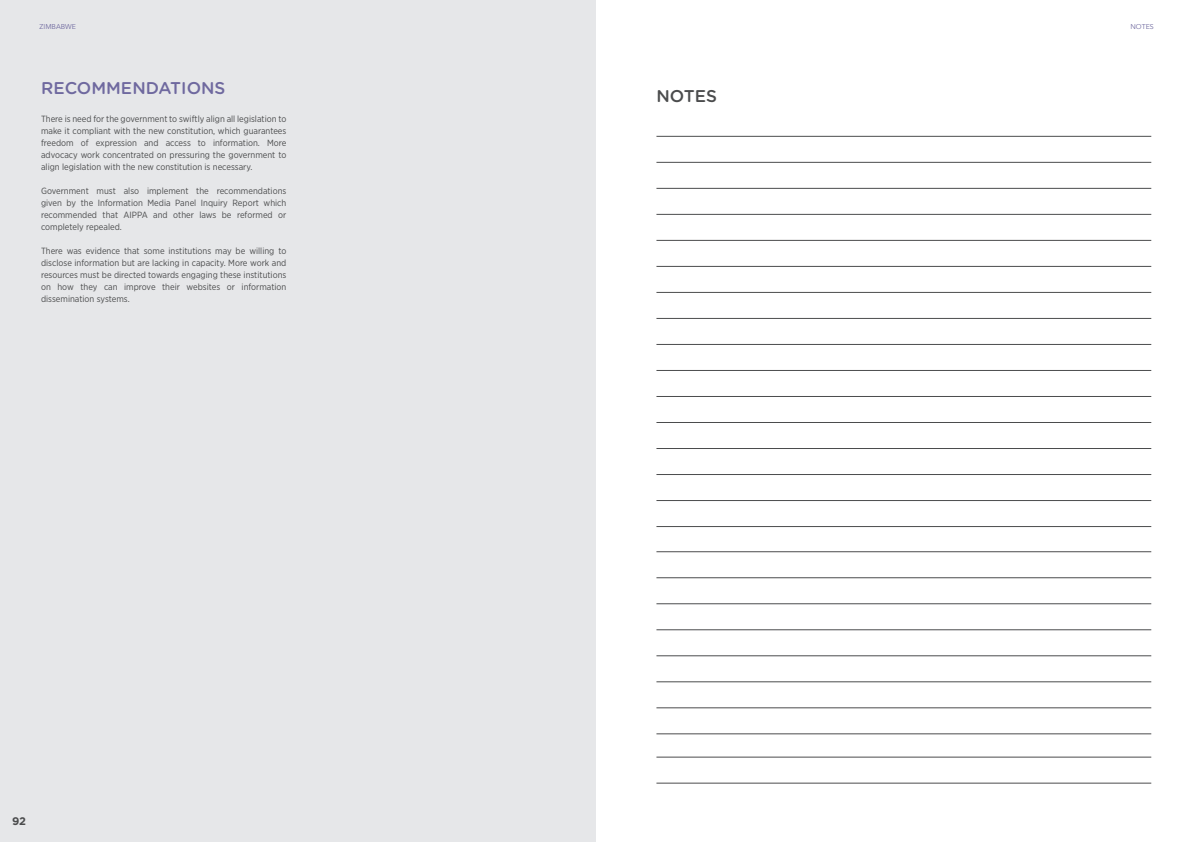
<style>
.page{position:relative;width:1191px;height:842px;background:#fff}
.page>*{position:absolute;margin:0;border:0;box-sizing:border-box;transform-origin:0 0}
.sub_headings{font:500 17px "Gotham Rounded";color:#6f699f}
.normal_text{font:500 17px "Gotham Rounded";color:#4b4c4d}
.t1{font:700 11px "Gotham";color:#4b4c4d}
.normal_text-2{font:9px/12px "Gotham Narrow";color:#4b4c4d;text-align:justify}
.t2{font:7px "Avenir";color:#6f699f}
.t3{font:7px "Avenir";color:#6585b0}
</style>
<div class="page">
<div style="left:0;top:0;width:595px;height:842px;background:#e6e7e9"></div>
<hr style="left:656px;top:136px;width:495px;height:1px;background:#4b4c4d">
<hr style="left:656px;top:344px;width:495px;height:1px;background:#4b4c4d">
<hr style="left:656px;top:551px;width:495px;height:1px;background:#4b4c4d">
<hr style="left:656px;top:240px;width:495px;height:1px;background:#4b4c4d">
<hr style="left:656px;top:448px;width:495px;height:1px;background:#4b4c4d">
<hr style="left:656px;top:655px;width:495px;height:1px;background:#4b4c4d">
<hr style="left:656px;top:188px;width:495px;height:1px;background:#4b4c4d">
<hr style="left:656px;top:396px;width:495px;height:1px;background:#4b4c4d">
<hr style="left:656px;top:603px;width:495px;height:1px;background:#4b4c4d">
<hr style="left:656px;top:292px;width:495px;height:1px;background:#4b4c4d">
<hr style="left:656px;top:500px;width:495px;height:1px;background:#4b4c4d">
<hr style="left:656px;top:707px;width:495px;height:1px;background:#4b4c4d">
<hr style="left:656px;top:783px;width:495px;height:1px;background:#4b4c4d">
<hr style="left:656px;top:162px;width:495px;height:1px;background:#4b4c4d">
<hr style="left:656px;top:370px;width:495px;height:1px;background:#4b4c4d">
<hr style="left:656px;top:577px;width:495px;height:1px;background:#4b4c4d">
<hr style="left:656px;top:266px;width:495px;height:1px;background:#4b4c4d">
<hr style="left:656px;top:474px;width:495px;height:1px;background:#4b4c4d">
<hr style="left:656px;top:681px;width:495px;height:1px;background:#4b4c4d">
<hr style="left:656px;top:757px;width:495px;height:1px;background:#4b4c4d">
<hr style="left:656px;top:214px;width:495px;height:1px;background:#4b4c4d">
<hr style="left:656px;top:422px;width:495px;height:1px;background:#4b4c4d">
<hr style="left:656px;top:629px;width:495px;height:1px;background:#4b4c4d">
<hr style="left:656px;top:318px;width:495px;height:1px;background:#4b4c4d">
<hr style="left:656px;top:526px;width:495px;height:1px;background:#4b4c4d">
<hr style="left:656px;top:734px;width:495px;height:1px;background:#4b4c4d">
<p class="t2" style="left:40px;top:22px;width:38px">ZIMBABWE</p>
<p class="t2" style="left:1130px;top:22px;width:25px">NOTES</p>
<p class="t3" style="left:38px;top:22px;width:38px">ZIMBABWE</p>
<p class="sub_headings" style="left:41px;top:76px;width:186px">RECOMMENDATIONS</p>
<p class="normal_text-2" style="left:41px;top:113px;width:247px">There is need for the government to swiftly align all legislation to make it compliant with the new constitution, which guarantees freedom of expression and access to information. More advocacy work concentrated on pressuring the government to align legislation with the new constitution is necessary.</p>
<p class="normal_text-2" style="left:41px;top:185px;width:247px">Government must also implement the recommendations given by the Information Media Panel Inquiry Report which recommended that AIPPA and other laws be reformed or completely repealed.</p>
<p class="normal_text-2" style="left:41px;top:245px;width:247px">There was evidence that some institutions may be willing to disclose information but are lacking in capacity. More work and resources must be directed towards engaging these institutions on how they can improve their websites or information dissemination systems.</p>
<p class="normal_text" style="left:656px;top:84px;width:62px">NOTES</p>
<p class="t1" style="left:12px;top:814px;width:16px">92</p>
</div>
